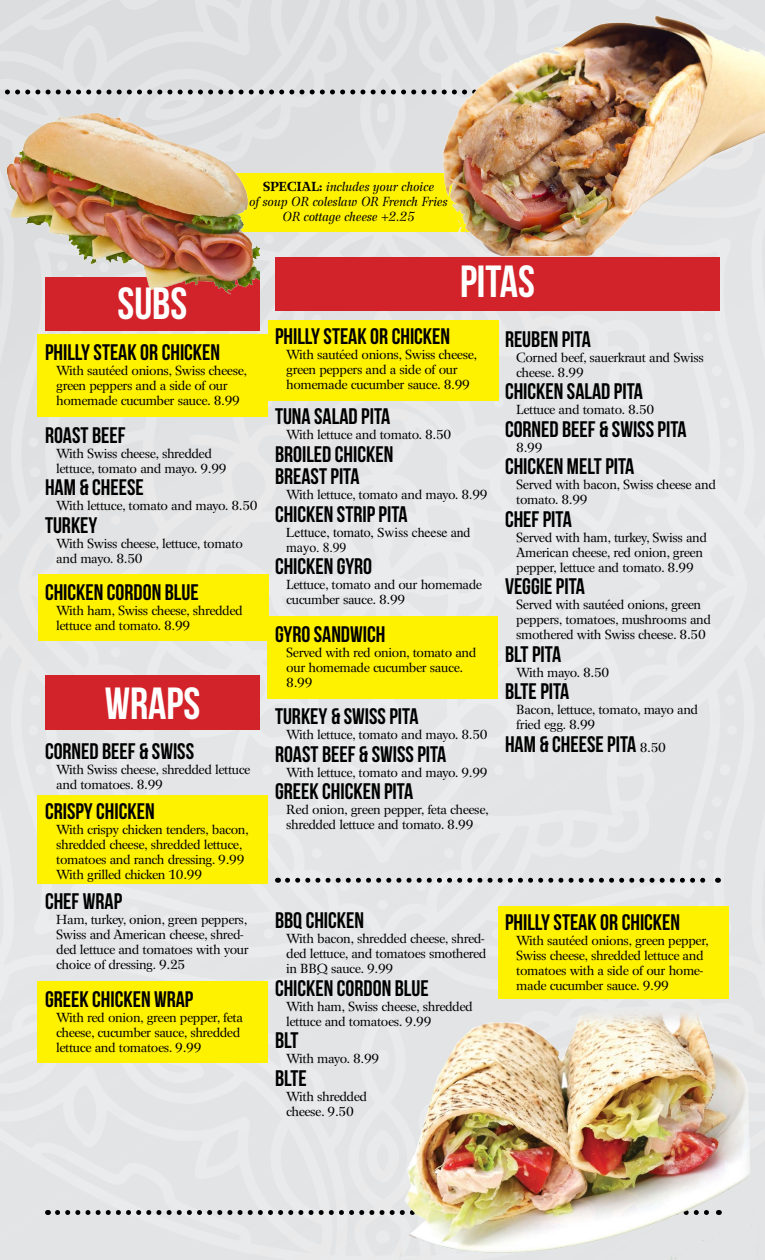
<style>
.page{position:relative;width:765px;height:1260px;background:#e4e5e6}
.page>*{position:absolute;margin:0;border:0;box-sizing:border-box;transform-origin:0 0}
.t1{font:45px "Bebas Neue";color:#fff}
.t2{font:22.5px/22.5px "Bebas Neue";color:#000}
.t3{font:13.75px/15px "Times";letter-spacing:-.01em;color:#000}
.t4{font:13.12px/15px "Wilke LT Std";letter-spacing:-.025em;color:#000}
.t5{font:italic 13.12px/15px "Wilke LT Std";letter-spacing:-.025em;color:#000;text-align:center}
.s1{font-weight:700;font-style:normal}
.s2{font-family:"Wilke LT Std";font-size:13.12px}
</style>
<div class="page">
<svg style="left:260px;top:89px;width:152px;height:5px"></svg>
<div style="left:45px;top:277px;width:215px;height:54px;background:#d2232a"></div>
<svg style="left:288px;top:878px;width:424px;height:5px"></svg>
<div style="left:45px;top:676px;width:215px;height:54px;background:#d2232a"></div>
<div style="left:268px;top:320px;width:230px;height:81px;background:#fff200"></div>
<div style="left:267px;top:616px;width:231px;height:83px;background:#fff200"></div>
<div style="left:38px;top:574px;width:230px;height:66px;background:#fff200"></div>
<div style="left:37px;top:796px;width:230px;height:88px;background:#fff200"></div>
<div style="left:498px;top:906px;width:231px;height:93px;background:#fff200"></div>
<div style="left:37px;top:981px;width:230px;height:82px;background:#fff200"></div>
<div style="left:220px;top:174px;width:320px;height:58px;background:#fff200"></div>
<img style="left:412px;top:12px;width:353px;height:243px">
<img style="left:0;top:78px;width:260px;height:251px">
<svg style="left:58px;top:1210px;width:331px;height:5px"></svg>
<img style="left:389px;top:1009px;width:376px;height:251px">
<div style="left:37px;top:334px;width:231px;height:83px;background:#fff200"></div>
<div style="left:275px;top:257px;width:445px;height:54px;background:#d2232a"></div>
<p class="t5" style="left:249px;top:179px;width:200px"><span class="s1">SPECIAL:</span> includes your choice<br>of soup OR coleslaw OR French Fries<br>OR cottage cheese +2.25</p>
<h1 class="t1" style="left:118px;top:279px;width:71px">SUBS</h1>
<h2 class="t2" style="left:45px;top:341px;width:177px">PHILLY STEAK OR CHICKEN</h2>
<p class="t4" style="left:56px;top:363px;width:193px">With sautéed onions, Swiss cheese, green peppers and a side of our homemade cucumber sauce. 8.99</p>
<h2 class="t2" style="left:45px;top:424px;width:82px">ROAST BEEF</h2>
<p class="t4" style="left:56px;top:446px;width:172px">With Swiss cheese, shredded lettuce, tomato and mayo. 9.99</p>
<h2 class="t2" style="left:45px;top:476px;width:100px">HAM &amp; CHEESE</h2>
<p class="t4" style="left:56px;top:498px;width:203px">With lettuce, tomato and mayo. 8.50</p>
<h2 class="t2" style="left:45px;top:514px;width:54px">TURKEY</h2>
<p class="t4" style="left:56px;top:536px;width:188px">With Swiss cheese, lettuce, tomato and mayo. 8.50</p>
<h2 class="t2" style="left:45px;top:581px;width:155px">CHICKEN CORDON BLUE</h2>
<p class="t4" style="left:56px;top:603px;width:188px">With ham, Swiss cheese, shredded lettuce and tomato. 8.99</p>
<h1 class="t1" style="left:105px;top:678px;width:97px">WRAPS</h1>
<h2 class="t2" style="left:45px;top:739px;width:151px">CORNED BEEF &amp; SWISS</h2>
<p class="t4" style="left:56px;top:762px;width:196px">With Swiss cheese, shredded lettuce and tomatoes. 8.99</p>
<h2 class="t2" style="left:45px;top:799px;width:111px">CRISPY CHICKEN</h2>
<p class="t4" style="left:56px;top:822px;width:194px">With crispy chicken tenders, bacon, shredded cheese, shredded lettuce, tomatoes and ranch dressing. 9.99<br>With grilled chicken 10.99</p>
<h2 class="t2" style="left:45px;top:889px;width:79px">CHEF WRAP</h2>
<p class="t4" style="left:56px;top:912px;width:194px">Ham, turkey, onion, green peppers,<br>Swiss and American cheese, shred&shy;ded lettuce and tomatoes with your choice of dressing. 9.25</p>
<h2 class="t2" style="left:45px;top:988px;width:150px">GREEK CHICKEN WRAP</h2>
<p class="t4" style="left:56px;top:1010px;width:188px">With red onion, green pepper, feta cheese, cucumber sauce, shredded lettuce and tomatoes. 9.99</p>
<h1 class="t1" style="left:460px;top:257px;width:76px">PITAS</h1>
<h2 class="t2" style="left:275px;top:325px;width:177px">PHILLY STEAK OR CHICKEN</h2>
<p class="t4" style="left:286px;top:347px;width:193px">With sautéed onions, Swiss cheese, green peppers and a side of our homemade cucumber sauce. 8.99</p>
<h2 class="t2" style="left:275px;top:405px;width:117px">TUNA SALAD PITA</h2>
<p class="t4" style="left:286px;top:427px;width:167px">With lettuce and tomato. 8.50</p>
<h2 class="t2" style="left:275px;top:443px;width:120px">BROILED CHICKEN<br>BREAST PITA</h2>
<p class="t4" style="left:286px;top:487px;width:203px">With lettuce, tomato and mayo. 8.99</p>
<h2 class="t2" style="left:275px;top:503px;width:134px">CHICKEN STRIP PITA</h2>
<p class="t3" style="left:286px;top:525px;width:186px">Lettuce, tomato, Swiss cheese and mayo. 8.99</p>
<h2 class="t2" style="left:275px;top:555px;width:99px">CHICKEN GYRO</h2>
<p class="t4" style="left:286px;top:577px;width:197px">Lettuce, tomato and our homemade cucumber sauce. 8.99</p>
<h2 class="t2" style="left:275px;top:623px;width:112px">GYRO SANDWICH</h2>
<p class="t4" style="left:286px;top:645px;width:192px">Served with red onion, tomato and our homemade cucumber sauce.<br>8.99</p>
<h2 class="t2" style="left:275px;top:705px;width:145px">TURKEY &amp; SWISS PITA</h2>
<p class="t4" style="left:286px;top:727px;width:203px">With lettuce, tomato and mayo. 8.50</p>
<h2 class="t2" style="left:275px;top:743px;width:173px">ROAST BEEF &amp; SWISS PITA</h2>
<p class="t4" style="left:286px;top:765px;width:203px">With lettuce, tomato and mayo. 9.99</p>
<h2 class="t2" style="left:275px;top:780px;width:140px">GREEK CHICKEN PITA</h2>
<p class="t4" style="left:286px;top:802px;width:204px">Red onion, green pepper, feta cheese, shredded lettuce and tomato. 8.99</p>
<h2 class="t2" style="left:505px;top:327px;width:87px">REUBEN PITA</h2>
<p class="t4" style="left:516px;top:350px;width:189px">Corned beef, sauerkraut and Swiss cheese. 8.99</p>
<h2 class="t2" style="left:505px;top:380px;width:140px">CHICKEN SALAD PITA</h2>
<p class="t4" style="left:516px;top:402px;width:139px">Lettuce and tomato. 8.50</p>
<h2 class="t2" style="left:505px;top:417px;width:183px">CORNED BEEF &amp; SWISS PITA</h2>
<p class="t4" style="left:516px;top:440px;width:28px">8.99</p>
<h2 class="t2" style="left:505px;top:455px;width:131px">CHICKEN MELT PITA</h2>
<p class="t4" style="left:516px;top:477px;width:201px">Served with bacon, Swiss cheese and tomato. 8.99</p>
<h2 class="t2" style="left:505px;top:507px;width:68px">CHEF PITA</h2>
<p class="t4" style="left:516px;top:530px;width:192px">Served with ham, turkey, Swiss and<br>American cheese, red onion, green pepper, lettuce and tomato. 8.99</p>
<h2 class="t2" style="left:505px;top:575px;width:81px">VEGGIE PITA</h2>
<p class="t4" style="left:516px;top:597px;width:196px">Served with sautéed onions, green peppers, tomatoes, mushrooms and smothered with Swiss cheese. 8.50</p>
<h2 class="t2" style="left:505px;top:642px;width:58px">BLT PITA</h2>
<p class="t4" style="left:516px;top:665px;width:95px">With mayo. 8.50</p>
<h2 class="t2" style="left:505px;top:680px;width:66px">BLTE PITA</h2>
<p class="t4" style="left:516px;top:702px;width:183px">Bacon, lettuce, tomato, mayo and fried egg. 8.99</p>
<h2 class="t2" style="left:505px;top:732px;width:163px">HAM &amp; CHEESE PITA <span class="s2">8.50</span></h2>
<h2 class="t2" style="left:275px;top:909px;width:91px">BBQ CHICKEN</h2>
<p class="t4" style="left:286px;top:931px;width:202px">With bacon, shredded cheese, shred&shy;ded lettuce, and tomatoes smothered in BBQ sauce. 9.99</p>
<h2 class="t2" style="left:275px;top:977px;width:155px">CHICKEN CORDON BLUE</h2>
<p class="t4" style="left:286px;top:999px;width:188px">With ham, Swiss cheese, shredded lettuce and tomatoes. 9.99</p>
<h2 class="t2" style="left:275px;top:1029px;width:25px">BLT</h2>
<p class="t4" style="left:286px;top:1051px;width:95px">With mayo. 8.99</p>
<h2 class="t2" style="left:275px;top:1067px;width:33px">BLTE</h2>
<p class="t4" style="left:286px;top:1089px;width:82px">With shredded cheese. 9.50</p>
<h2 class="t2" style="left:505px;top:911px;width:177px">PHILLY STEAK OR CHICKEN</h2>
<p class="t4" style="left:516px;top:933px;width:194px">With sautéed onions, green pepper,<br>Swiss cheese, shredded lettuce and tomatoes with a side of our home&shy;made cucumber sauce. 9.99</p>
</div>
